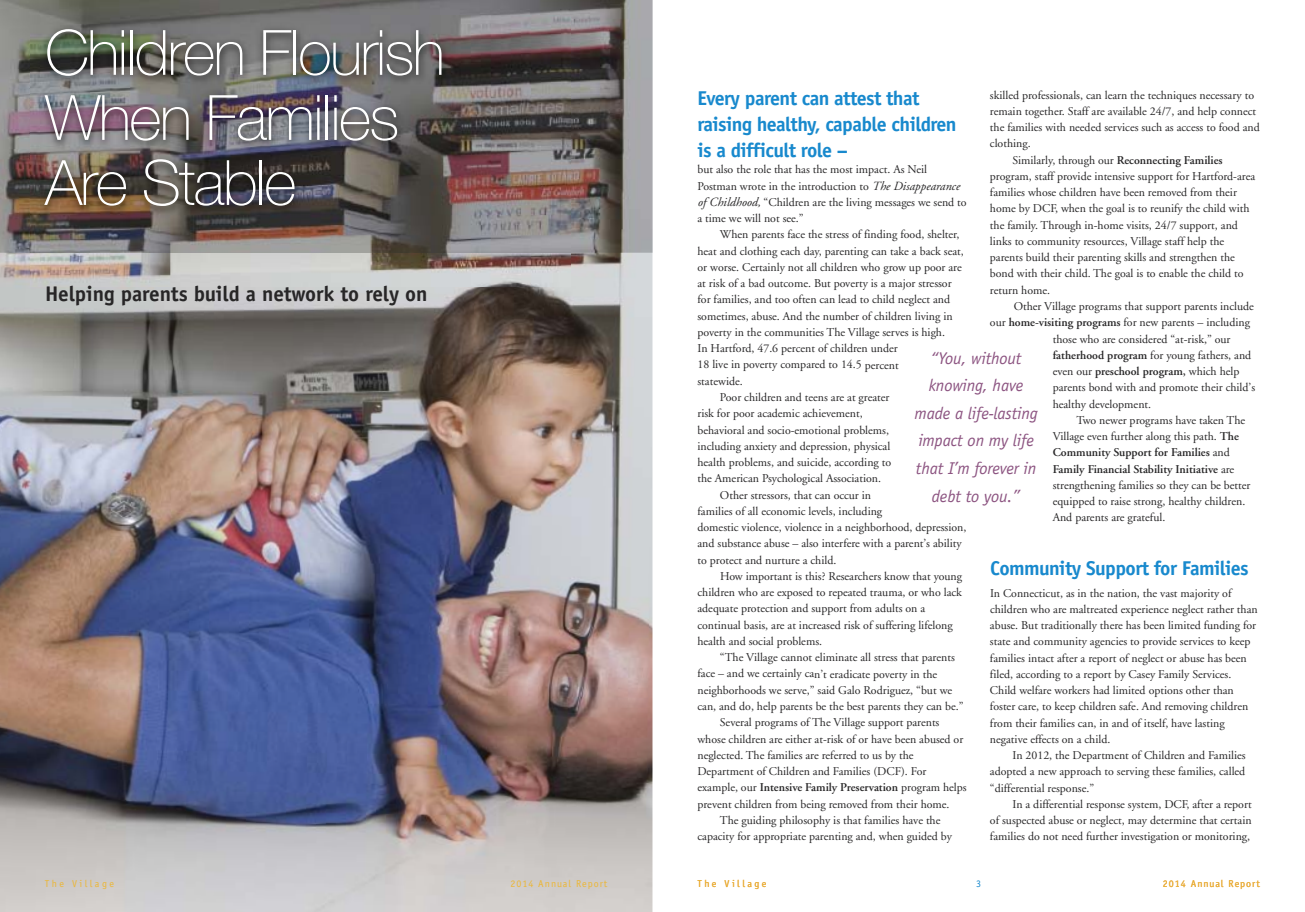
<style>
.page{position:relative;width:1305px;height:912px;background:#fff}
.page>*{position:absolute;margin:0;border:0;box-sizing:border-box;transform-origin:0 0}
.t1{font:100 62.5px/65px "Helvetica Neue";letter-spacing:-.03em;color:#fff}
.t2{font:700 21.25px "Officina Sans";letter-spacing:-.005em;color:#272627}
.t3{font:700 20px/26.2px "Officina Sans";letter-spacing:-.03em;color:#1889cd}
.t4{font:italic 17px/27.5px "Officina Sans";letter-spacing:-.01em;color:#8c5481;text-align:center}
.t5{font:11.88px/16.2px "Adobe Garamond";color:#272627}
.t6{font:600 11.88px "Adobe Garamond";color:#272627}
.t7{font:10px "Officina Sans";letter-spacing:.1em;color:#ecb634}
.t8{font:10px "Officina Sans";letter-spacing:.1em;color:#e08f31}
.t9{font:10px "Officina Sans";letter-spacing:.25em;color:#ecb634}
.t10{font:10px "Officina Sans";letter-spacing:.25em;color:#e08f31}
.t11{font:10px "Officina Sans";color:#1889cd}
.s1{font-style:italic;font-size:12.5px}
.s2{font-weight:400}
.s3{font-weight:600}
</style>
<div class="page">
<img style="left:0;top:252px;width:652px;height:659px">
<img style="left:0;top:0;width:652px;height:252px">
<img style="left:30px;top:15px;width:540px;height:271px">
<h1 class="t1" style="left:45px;top:26px;width:401px">Children Flourish<br>When Families<br>Are Stable</h1>
<h2 class="t2" style="left:45px;top:285px;width:384px">Helping parents build a network to rely on</h2>
<h3 class="t3" style="left:697px;top:86px;width:261px">Every parent can attest that raising healthy, capable children is a difficult role –</h3>
<p class="t5" style="left:697px;top:162px;width:271px">but also the role that has the most impact. As Neil Postman wrote in the introduction to <span class="s1">The Disappearance of Childhood,</span> “Children are the living messages we send to a time we will not see.”</p>
<p class="t5" style="left:720px;top:227px;width:241px">When parents face the stress of finding food, shelter,</p>
<p class="t5" style="left:697px;top:244px;width:268px">heat and clothing each day, parenting can take a back seat,</p>
<p class="t5" style="left:698px;top:260px;width:266px">or worse. Certainly not all children who grow up poor are</p>
<p class="t5" style="left:698px;top:276px;width:256px">at risk of a bad outcome. But poverty is a major stressor</p>
<p class="t5" style="left:698px;top:292px;width:254px">for families, and too often can lead to child neglect and</p>
<p class="t5" style="left:698px;top:309px;width:257px">sometimes, abuse. And the number of children living in</p>
<p class="t5" style="left:698px;top:325px;width:249px">poverty in the communities The Village serves is high.</p>
<p class="t5" style="left:698px;top:341px;width:202px">In Hartford, 47.6 percent of children under</p>
<p class="t5" style="left:698px;top:357px;width:203px">18 live in poverty compared to 14.5 percent</p>
<p class="t5" style="left:697px;top:374px;width:47px">statewide.</p>
<p class="t5" style="left:720px;top:390px;width:171px">Poor children and teens are at greater</p>
<p class="t5" style="left:697px;top:406px;width:167px">risk for poor academic achievement,</p>
<p class="t5" style="left:697px;top:422px;width:193px">behavioral and socio-emotional problems,</p>
<p class="t5" style="left:697px;top:439px;width:194px">including anxiety and depression, physical</p>
<p class="t5" style="left:697px;top:455px;width:195px">health problems, and suicide, according to</p>
<p class="t5" style="left:697px;top:471px;width:185px">the American Psychological Association.</p>
<p class="t5" style="left:720px;top:487px;width:153px">Other stressors, that can occur in</p>
<p class="t5" style="left:697px;top:504px;width:186px">families of all economic levels, including</p>
<p class="t5" style="left:697px;top:520px;width:270px">domestic violence, violence in a neighborhood, depression,</p>
<p class="t5" style="left:697px;top:536px;width:266px">and substance abuse – also interfere with a parent’s ability</p>
<p class="t5" style="left:698px;top:552px;width:140px">to protect and nurture a child.</p>
<p class="t5" style="left:720px;top:569px;width:244px">How important is this? Researchers know that young</p>
<p class="t5" style="left:698px;top:585px;width:266px">children who are exposed to repeated trauma, or who lack</p>
<p class="t5" style="left:697px;top:601px;width:229px">adequate protection and support from adults on a</p>
<p class="t5" style="left:697px;top:617px;width:257px">continual basis, are at increased risk of suffering lifelong</p>
<p class="t5" style="left:697px;top:634px;width:126px">health and social problems.</p>
<p class="t5" style="left:720px;top:650px;width:236px">“The Village cannot eliminate all stress that parents</p>
<p class="t5" style="left:697px;top:666px;width:241px">face – and we certainly can’t eradicate poverty in the</p>
<p class="t5" style="left:698px;top:682px;width:256px">neighborhoods we serve,” said Galo Rodriguez, “but we</p>
<p class="t5" style="left:698px;top:699px;width:267px">can, and do, help parents be the best parents they can be.”</p>
<p class="t5" style="left:720px;top:715px;width:221px">Several programs of The Village support parents</p>
<p class="t5" style="left:697px;top:731px;width:267px">whose children are either at-risk of or have been abused or</p>
<p class="t5" style="left:697px;top:747px;width:218px">neglected. The families are referred to us by the</p>
<p class="t5" style="left:697px;top:764px;width:231px">Department of Children and Families (DCF). For</p>
<p class="t6" style="left:697px;top:782px;width:271px"><span class="s2">example, our</span> Intensive Family Preservation <span class="s2">program helps</span></p>
<p class="t5" style="left:697px;top:796px;width:254px">prevent children from being removed from their home.</p>
<p class="t5" style="left:720px;top:812px;width:222px">The guiding philosophy is that families have the</p>
<p class="t5" style="left:697px;top:829px;width:256px">capacity for appropriate parenting and, when guided by</p>
<p class="t5" style="left:990px;top:88px;width:266px">skilled professionals, can learn the techniques necessary to</p>
<p class="t5" style="left:990px;top:104px;width:268px">remain together. Staff are available 24/7, and help connect</p>
<p class="t5" style="left:990px;top:120px;width:271px">the families with needed services such as access to food and</p>
<p class="t5" style="left:990px;top:136px;width:42px">clothing.</p>
<p class="t5" style="left:1012px;top:153px;width:212px">Similarly, through our <span class="s3">Reconnecting Families</span></p>
<p class="t5" style="left:990px;top:169px;width:267px">program, staff provide intensive support for Hartford-area</p>
<p class="t5" style="left:990px;top:185px;width:248px">families whose children have been removed from their</p>
<p class="t5" style="left:990px;top:201px;width:261px">home by DCF, when the goal is to reunify the child with</p>
<p class="t5" style="left:990px;top:218px;width:249px">the family. Through in-home visits, 24/7 support, and</p>
<p class="t5" style="left:990px;top:234px;width:236px">links to community resources, Village staff help the</p>
<p class="t5" style="left:990px;top:250px;width:246px">parents build their parenting skills and strengthen the</p>
<p class="t5" style="left:990px;top:266px;width:255px">bond with their child. The goal is to enable the child to</p>
<p class="t5" style="left:990px;top:283px;width:62px">return home.</p>
<p class="t5" style="left:1014px;top:299px;width:242px">Other Village programs that support parents include</p>
<p class="t5" style="left:990px;top:315px;width:261px">our <span class="s3">home-visiting programs</span> for new parents – including</p>
<p class="t5" style="left:1053px;top:331px;width:179px">those who are considered “at-risk,” our</p>
<p class="t5" style="left:1053px;top:348px;width:200px"><span class="s3">fatherhood program</span> for young fathers, and</p>
<p class="t6" style="left:1053px;top:366px;width:188px"><span class="s2">even our</span> preschool program, <span class="s2">which help</span></p>
<p class="t5" style="left:1053px;top:380px;width:204px">parents bond with and promote their child’s</p>
<p class="t5" style="left:1053px;top:396px;width:100px">healthy development.</p>
<p class="t5" style="left:1076px;top:413px;width:170px">Two newer programs have taken The</p>
<p class="t5" style="left:1053px;top:429px;width:188px">Village even further along this path. <span class="s3">The</span></p>
<p class="t6" style="left:1053px;top:448px;width:179px">Community Support for Families <span class="s2">and</span></p>
<p class="t6" style="left:1053px;top:464px;width:183px">Family Financial Stability Initiative <span class="s2">are</span></p>
<p class="t5" style="left:1053px;top:478px;width:199px">strengthening families so they can be better</p>
<p class="t5" style="left:1053px;top:494px;width:194px">equipped to raise strong, healthy children.</p>
<p class="t5" style="left:1053px;top:510px;width:114px">And parents are grateful.</p>
<h3 class="t3" style="left:990px;top:557px;width:260px">Community Support for Families</h3>
<p class="t5" style="left:990px;top:585px;width:269px">In Connecticut, as in the nation, the vast majority of children who are maltreated experience neglect rather than abuse. But traditionally there has been limited funding for state and community agencies to provide services to keep families intact after a report of neglect or abuse has been filed, according to a report by Casey Family Services.<br>Child welfare workers had limited options other than foster care, to keep children safe. And removing children from their families can, in and of itself, have lasting negative effects on a child.</p>
<p class="t5" style="left:990px;top:748px;width:257px;text-align:justify;text-indent:23px">In 2012, the Department of Children and Families adopted a new approach to serving these families, called “differential response.”</p>
<p class="t5" style="left:990px;top:796px;width:263px;text-align:justify;text-indent:23px">In a differential response system, DCF, after a report of suspected abuse or neglect, may determine that certain families do not need further investigation or monitoring,</p>
<h3 class="t4" style="left:915px;top:345px;width:125px">“You, without knowing, have made a life-lasting impact on my life that I’m forever in debt to you.”</h3>
<p class="t9" style="left:45px;top:879px;width:71px">The Village</p>
<p class="t7" style="left:510px;top:879px;width:99px">2014 Annual Report</p>
<p class="t10" style="left:698px;top:879px;width:71px">The Village</p>
<p class="t11" style="left:976px;top:879px;width:6px">3</p>
<p class="t8" style="left:1163px;top:879px;width:99px">2014 Annual Report</p>
</div>
